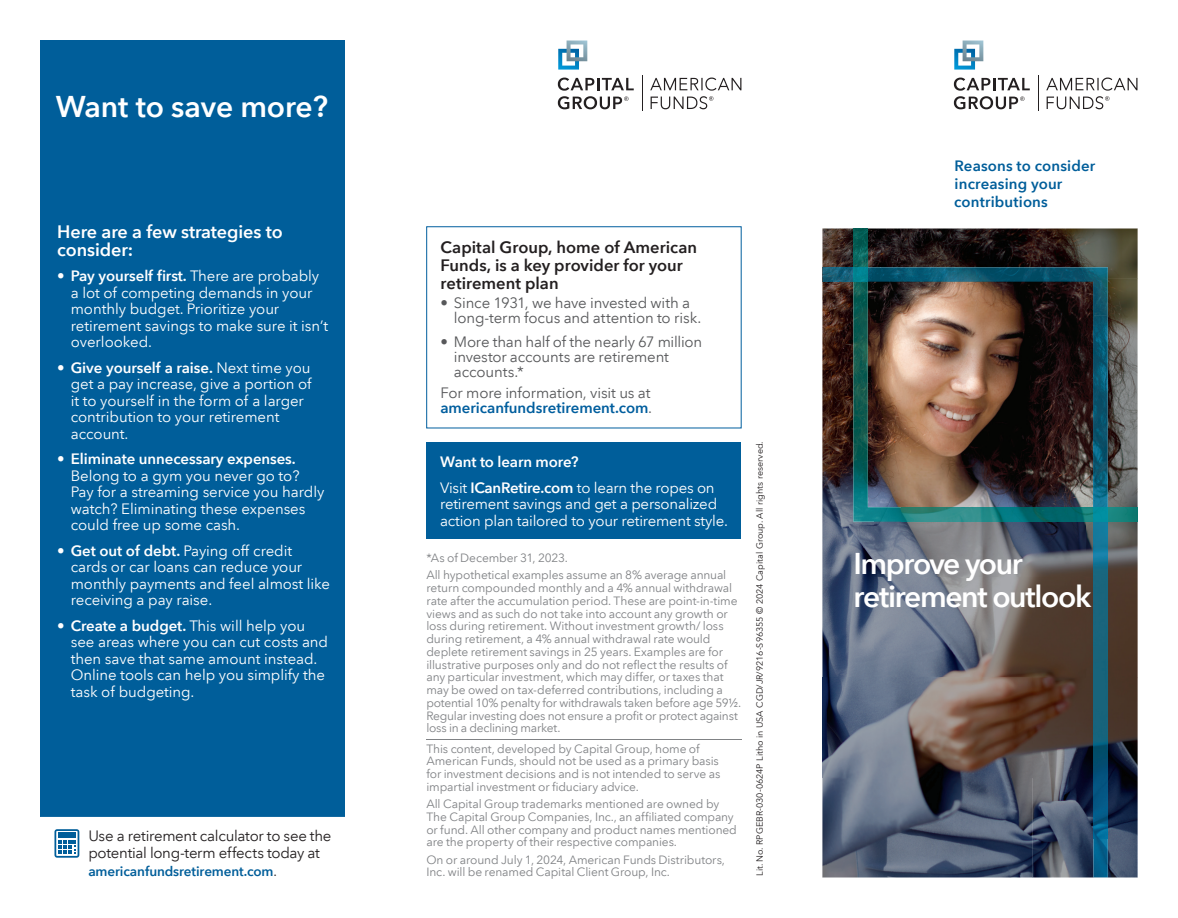
<style>
.page{position:relative;width:1178px;height:918px;background:#fff}
.page>*{position:absolute;margin:0;border:0;box-sizing:border-box;transform-origin:0 0}
.t1{font:600 30px/33px "Avenir Next LT Com";letter-spacing:-.045em;color:#fff}
.t2{font:600 30px "Avenir Next LT Com";letter-spacing:-.005em;color:#fff}
.t3{font:600 18px/18px "Avenir Next LT Com";letter-spacing:-.005em;color:#fff}
.t4{font:600 16.5px/18px "Avenir Next LT Com";color:#231f20}
.t5{font:15px/16.5px "Avenir Next LT Com";letter-spacing:-.005em;color:#fff}
.t6{font:15px/15px "Avenir Next LT Com";letter-spacing:-.01em;color:#57585a}
.t7{font:600 15px/25.5px "Avenir Next LT Com";letter-spacing:-.005em;color:#fff}
.t8{font:15px/17.2px "Avenir Next LT Com";letter-spacing:-.02em;color:#231f20}
.t9{font:600 15px/18px "Avenir Next LT Com";letter-spacing:.01em;color:#005e9a}
.t10{font:600 13.5px "Avenir Next LT Com";letter-spacing:-.01em;color:#005e9a}
.t11{font:12px/12.8px "Avenir Next LT Com";letter-spacing:-.01em;color:#808285}
.t12{font:9px "Avenir Next LT Com";color:#231f20}
.s1{font-weight:600}
.s2{font-weight:400;color:#231f20}
.s3{font-weight:600;color:#005e9e}
.s4{font-weight:400}
</style>
<div class="page">
<div style="left:40px;top:40px;width:305px;height:777px;background:#005e9a"></div>
<hr style="left:642px;top:76px;width:1px;height:35px;background:#231f20">
<svg style="left:558px;top:78px;width:76px;height:31px"></svg>
<svg style="left:558px;top:40px;width:29px;height:30px"></svg>
<svg style="left:650px;top:78px;width:91px;height:31px"></svg>
<svg style="left:54px;top:829px;width:25px;height:29px"></svg>
<hr style="left:426px;top:739px;width:315px;height:1px;background:#808285">
<div style="left:427px;top:442px;width:314px;height:97px;background:#005e9a"></div>
<hr style="left:1038px;top:76px;width:1px;height:35px;background:#231f20">
<svg style="left:954px;top:78px;width:76px;height:31px"></svg>
<svg style="left:954px;top:40px;width:29px;height:30px"></svg>
<svg style="left:1046px;top:78px;width:91px;height:31px"></svg>
<img style="left:913px;top:315px;width:172px;height:192px">
<img style="left:822px;top:228px;width:315px;height:50px">
<img style="left:822px;top:283px;width:53px;height:395px">
<img style="left:1085px;top:278px;width:52px;height:400px">
<img style="left:875px;top:522px;width:210px;height:156px">
<img style="left:822px;top:678px;width:315px;height:200px">
<img style="left:1108px;top:267px;width:1px;height:240px">
<img style="left:822px;top:282px;width:31px;height:1px">
<img style="left:1108px;top:522px;width:1px;height:317px">
<img style="left:901px;top:315px;width:12px;height:192px">
<img style="left:868px;top:267px;width:240px;height:48px">
<img style="left:1093px;top:315px;width:15px;height:192px">
<img style="left:823px;top:268px;width:30px;height:14px">
<img style="left:823px;top:267px;width:30px;height:1px">
<svg style="left:822px;top:267px;width:1px;height:15px"></svg>
<img style="left:1093px;top:839px;width:15px;height:38px">
<img style="left:1093px;top:522px;width:15px;height:317px">
<img style="left:853px;top:228px;width:15px;height:54px">
<img style="left:853px;top:282px;width:48px;height:240px">
<img style="left:901px;top:507px;width:236px;height:15px">
<svg style="left:853px;top:282px;width:15px;height:1px"></svg>
<svg style="left:1137px;top:507px;width:1px;height:15px"></svg>
<svg style="left:1108px;top:507px;width:1px;height:15px"></svg>
<svg style="left:853px;top:267px;width:15px;height:1px"></svg>
<svg style="left:1093px;top:507px;width:1px;height:15px"></svg>
<h1 class="t2" style="left:56px;top:89px;width:274px">Want to save more?</h1>
<h2 class="t3" style="left:57px;top:223px;width:227px">Here are a few strategies to consider:</h2>
<p class="t5" style="left:71px;top:268px;width:259px;text-indent:-14px"><span class="s1">• Pay yourself first.</span> There are probably a lot of competing demands in your monthly budget. Prioritize your retirement savings to make sure it isn’t overlooked.</p>
<p class="t5" style="left:71px;top:360px;width:242px;text-indent:-14px"><span class="s1">• Give yourself a raise.</span> Next time you get a pay increase, give a portion of it to yourself in the form of a larger contribution to your retirement account.</p>
<p class="t7" style="left:57px;top:446px;width:240px">• Eliminate unnecessary expenses.</p>
<p class="t5" style="left:71px;top:468px;width:255px">Belong to a gym you never go to?<br>Pay for a streaming service you hardly watch? Eliminating these expenses could free up some cash.</p>
<p class="t5" style="left:71px;top:543px;width:261px;text-indent:-14px"><span class="s1">• Get out of debt.</span> Paying off credit cards or car loans can reduce your monthly payments and feel almost like receiving a pay raise.</p>
<p class="t5" style="left:71px;top:618px;width:259px;text-indent:-14px"><span class="s1">• Create a budget.</span> This will help you see areas where you can cut costs and then save that same amount instead.<br>Online tools can help you simplify the task of budgeting.</p>
<p class="t8" style="left:88px;top:827px;width:245px">Use a retirement calculator to see the potential long-term effects today at</p>
<p class="t10" style="left:88px;top:863px;width:190px">americanfundsretirement.com<span class="s2">.</span></p>
<h3 class="t4" style="left:440px;top:238px;width:258px">Capital Group, home of American<br>Funds, is a key provider for your retirement plan</h3>
<p class="t6" style="left:454px;top:296px;width:249px;text-indent:-14px">• Since 1931, we have invested with a long-term focus and attention to risk.</p>
<p class="t6" style="left:454px;top:335px;width:250px;text-indent:-14px">• More than half of the nearly 67 million investor accounts are retirement accounts.*</p>
<p class="t6" style="left:440px;top:386px;width:213px">For more information, visit us at <span class="s3">americanfundsretirement.com</span>.</p>
<p class="t7" style="left:440px;top:449px;width:276px">Want to learn more?<br><span class="s4">Visit</span> ICanRetire.com <span class="s4">to learn the ropes on</span></p>
<p class="t5" style="left:440px;top:496px;width:289px">retirement savings and get a personalized action plan tailored to your retirement style.</p>
<p class="t11" style="left:426px;top:549px;width:301px;line-height:17.2px">*As of December 31, 2023.<br>All hypothetical examples assume an 8% average annual</p>
<p class="t11" style="left:426px;top:582px;width:316px">return compounded monthly and a 4% annual withdrawal rate after the accumulation period. These are point-in-time views and as such do not take into account any growth or loss during retirement. Without investment growth/ loss during retirement, a 4% annual withdrawal rate would deplete retirement savings in 25 years. Examples are for illustrative purposes only and do not reflect the results of any particular investment, which may differ, or taxes that may be owed on tax-deferred contributions, including a potential 10% penalty for withdrawals taken before age 59½.<br>Regular investing does not ensure a profit or protect against loss in a declining market.</p>
<p class="t11" style="left:426px;top:742px;width:295px">This content, developed by Capital Group, home of American Funds, should not be used as a primary basis for investment decisions and is not intended to serve as impartial investment or fiduciary advice.</p>
<p class="t11" style="left:426px;top:798px;width:312px">All Capital Group trademarks mentioned are owned by The Capital Group Companies, Inc., an affiliated company or fund. All other company and product names mentioned are the property of their respective companies.</p>
<p class="t11" style="left:426px;top:853px;width:300px">On or around July 1, 2024, American Funds Distributors,<br>Inc. will be renamed Capital Client Group, Inc.</p>
<p class="t12" style="left:754px;top:876px;width:436px;rotate:-90deg">Lit. No. RPGEBR-030-0624P Litho in USA CGD/JR/9216-S96355 © 2024 Capital Group. All rights reserved.</p>
<p class="t9" style="left:954px;top:157px;width:143px">Reasons to consider increasing your contributions</p>
<h1 class="t1" style="left:853px;top:546px;width:239px">Improve your retirement outlook</h1>
</div>
